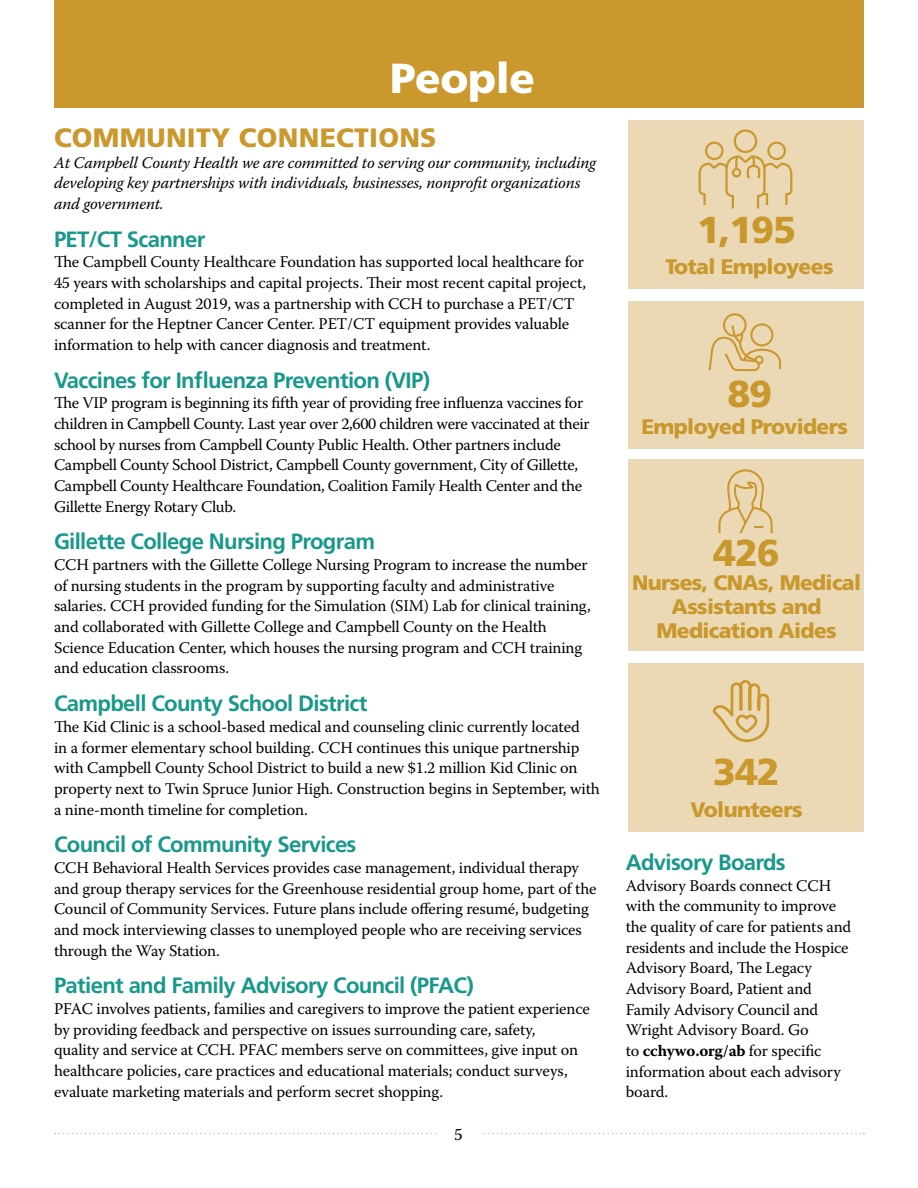
<style>
.page{position:relative;width:918px;height:1188px;background:#fff}
.page>*{position:absolute;margin:0;border:0;box-sizing:border-box;transform-origin:0 0}
.t1{font:900 42px "Frutiger";letter-spacing:-.01em;color:#fff}
.t2{font:900 37.5px "Frutiger";letter-spacing:-.03em;color:#c8982c}
.t3{font:900 37.5px "Frutiger";color:#ca982c}
.t4{font:900 26.55px "Frutiger";letter-spacing:.01em;color:#ca982c}
.t5{font:700 22.2px "Frutiger";letter-spacing:-.03em;color:#18988b}
.t6{font:900 21px/24px "Frutiger";letter-spacing:-.03em;color:#c8982c;text-align:center}
.t7{font:17.1px "Warnock Pro";color:#000}
.t8{font:16.2px/20.7px "Warnock Pro";letter-spacing:-.01em;color:#000}
.t9{font:italic 16.2px/20.7px "Warnock Pro";letter-spacing:-.01em;color:#000}
.s1{font-weight:700}
</style>
<div class="page">
<svg style="left:55px;top:1133px;width:809px;height:1px"></svg>
<div style="left:437px;top:1128px;width:43px;height:34px;background:#fff"></div>
<div style="left:54px;top:0;width:810px;height:108px;background:#ca982c"></div>
<div style="left:629px;top:121px;width:235px;height:168px;background:#ebd9b5"></div>
<div style="left:629px;top:301px;width:235px;height:148px;background:#ebd9b5"></div>
<div style="left:629px;top:459px;width:235px;height:192px;background:#ebd9b5"></div>
<div style="left:629px;top:663px;width:235px;height:169px;background:#ebd9b5"></div>
<svg style="left:698px;top:129px;width:95px;height:80px"></svg>
<svg style="left:708px;top:313px;width:74px;height:59px"></svg>
<svg style="left:718px;top:469px;width:55px;height:65px"></svg>
<svg style="left:712px;top:680px;width:58px;height:62px"></svg>
<h1 class="t1" style="left:390px;top:53px;width:147px">People</h1>
<h3 class="t4" style="left:54px;top:122px;width:384px">COMMUNITY CONNECTIONS</h3>
<p class="t9" style="left:54px;top:152px;width:543px">At Campbell County Health we are committed to serving our community, including developing key partnerships with individuals, businesses, nonprofit organizations and government.</p>
<h3 class="t5" style="left:54px;top:226px;width:153px">PET/CT Scanner</h3>
<p class="t8" style="left:54px;top:251px;width:534px">The Campbell County Healthcare Foundation has supported local healthcare for 45 years with scholarships and capital projects. Their most recent capital project, completed in August 2019, was a partnership with CCH to purchase a PET/CT scanner for the Heptner Cancer Center. PET/CT equipment provides valuable information to help with cancer diagnosis and treatment.</p>
<h3 class="t5" style="left:54px;top:367px;width:378px">Vaccines for Influenza Prevention (VIP)</h3>
<p class="t8" style="left:54px;top:392px;width:537px">The VIP program is beginning its fifth year of providing free influenza vaccines for children in Campbell County. Last year over 2,600 children were vaccinated at their school by nurses from Campbell County Public Health. Other partners include Campbell County School District, Campbell County government, City of Gillette, Campbell County Healthcare Foundation, Coalition Family Health Center and the Gillette Energy Rotary Club.</p>
<h3 class="t5" style="left:54px;top:529px;width:323px">Gillette College Nursing Program</h3>
<p class="t8" style="left:54px;top:554px;width:538px">CCH partners with the Gillette College Nursing Program to increase the number of nursing students in the program by supporting faculty and administrative salaries. CCH provided funding for the Simulation (SIM) Lab for clinical training, and collaborated with Gillette College and Campbell County on the Health Science Education Center, which houses the nursing program and CCH training and education classrooms.</p>
<h3 class="t5" style="left:54px;top:690px;width:315px">Campbell County School District</h3>
<p class="t8" style="left:54px;top:716px;width:547px">The Kid Clinic is a school-based medical and counseling clinic currently located<br>in a former elementary school building. CCH continues this unique partnership with Campbell County School District to build a new $1.2 million Kid Clinic on property next to Twin Spruce Junior High. Construction begins in September, with a nine-month timeline for completion.</p>
<h3 class="t5" style="left:54px;top:832px;width:304px">Council of Community Services</h3>
<p class="t8" style="left:54px;top:857px;width:544px">CCH Behavioral Health Services provides case management, individual therapy and group therapy services for the Greenhouse residential group home, part of the Council of Community Services. Future plans include offering resumé, budgeting and mock interviewing classes to unemployed people who are receiving services through the Way Station.</p>
<h3 class="t5" style="left:54px;top:973px;width:421px">Patient and Family Advisory Council (PFAC)</h3>
<p class="t8" style="left:54px;top:998px;width:537px">PFAC involves patients, families and caregivers to improve the patient experience by providing feedback and perspective on issues surrounding care, safety,<br>quality and service at CCH. PFAC members serve on committees, give input on healthcare policies, care practices and educational materials; conduct surveys, evaluate marketing materials and perform secret shopping.</p>
<p class="t7" style="left:454px;top:1124px;width:10px">5</p>
<h2 class="t2" style="left:697px;top:207px;width:100px">1,195</h2>
<p class="t6" style="left:665px;top:255px;width:170px">Total Employees</p>
<h2 class="t2" style="left:727px;top:371px;width:46px">89</h2>
<p class="t6" style="left:641px;top:415px;width:208px">Employed Providers</p>
<h2 class="t2" style="left:713px;top:531px;width:68px">426</h2>
<p class="t6" style="left:632px;top:571px;width:231px">Nurses, CNAs, Medical<br>Assistants and<br>Medication Aides</p>
<h2 class="t3" style="left:713px;top:749px;width:68px">342</h2>
<p class="t6" style="left:691px;top:797px;width:114px">Volunteers</p>
<h3 class="t5" style="left:626px;top:849px;width:162px">Advisory Boards</h3>
<p class="t8" style="left:626px;top:875px;width:227px">Advisory Boards connect CCH with the community to improve the quality of care for patients and residents and include the Hospice<br>Advisory Board, The Legacy<br>Advisory Board, Patient and<br>Family Advisory Council and<br>Wright Advisory Board. Go<br>to <span class="s1">cchywo.org/ab</span> for specific information about each advisory board.</p>
</div>
